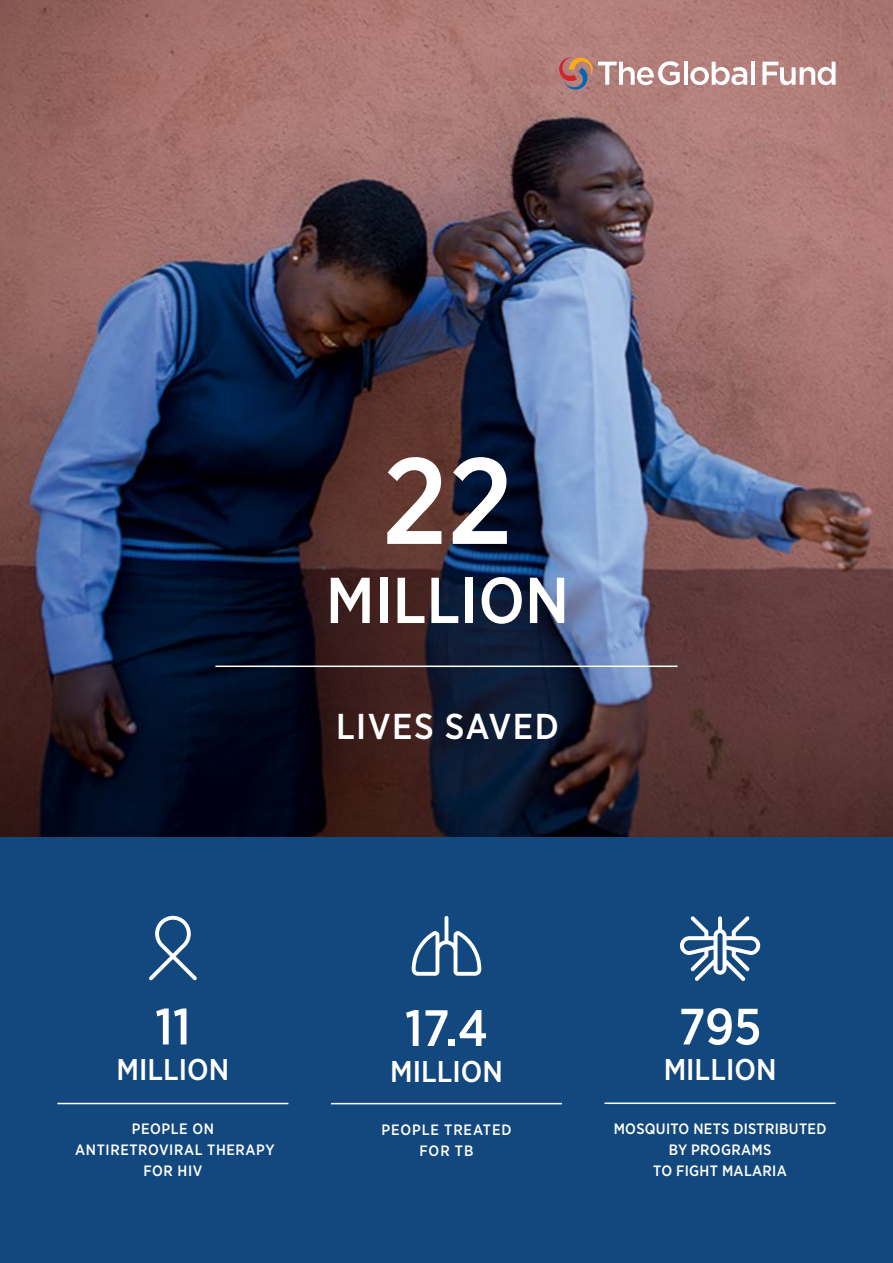
<style>
.page{position:relative;width:893px;height:1263px;background:#fff}
.page>*{position:absolute;margin:0;border:0;box-sizing:border-box;transform-origin:0 0}
.t1{font:500 122.25px "Gotham Narrow";color:#fff}
.t2{font:500 64.65px "Gotham Narrow";color:#fff}
.t3{font:500 51px "Gotham Narrow";color:#fff}
.t4{font:500 36px "Gotham Narrow";letter-spacing:.04em;color:#fff}
.t5{font:500 30px "Gotham Narrow";color:#fff}
.t6{font:500 15px/21px "Gotham Narrow";letter-spacing:.025em;color:#fff;text-align:center}
.t7{font:500 15px/21px "Gotham Narrow";letter-spacing:.06em;color:#fff;text-align:center}
</style>
<div class="page">
<img style="left:0;top:0;width:893px;height:838px">
<div style="left:0;top:838px;width:893px;height:425px;background:#12487d"></div>
<svg style="left:557px;top:57px;width:123px;height:34px;background:#bd938e"></svg>
<hr style="left:684px;top:62px;width:4px;height:23px;background:#fff">
<svg style="left:690px;top:62px;width:57px;height:23px"></svg>
<hr style="left:751px;top:62px;width:4px;height:23px;background:#fff">
<svg style="left:762px;top:62px;width:74px;height:23px"></svg>
<hr style="left:57px;top:1103px;width:231px;height:1px;background:#fff">
<svg style="left:149px;top:916px;width:48px;height:64px"></svg>
<svg style="left:412px;top:916px;width:69px;height:60px"></svg>
<hr style="left:331px;top:1103px;width:231px;height:1px;background:#fff">
<svg style="left:680px;top:916px;width:80px;height:65px"></svg>
<hr style="left:604px;top:1102px;width:232px;height:2px;background:#fff">
<hr style="left:215px;top:665px;width:462px;height:2px;background:#fff">
<h1 class="t1" style="left:382px;top:423px;width:132px">22</h1>
<h2 class="t2" style="left:326px;top:559px;width:245px">MILLION</h2>
<h3 class="t4" style="left:336px;top:703px;width:224px">LIVES SAVED</h3>
<h3 class="t3" style="left:155px;top:994px;width:37px">11</h3>
<h3 class="t5" style="left:117px;top:1051px;width:114px">MILLION</h3>
<p class="t6" style="left:75px;top:1118px;width:201px">PEOPLE ON<br>ANTIRETROVIRAL THERAPY<br>FOR HIV</p>
<h3 class="t3" style="left:405px;top:996px;width:85px">17.4</h3>
<h3 class="t5" style="left:390px;top:1052px;width:114px">MILLION</h3>
<p class="t7" style="left:381px;top:1119px;width:132px">PEOPLE TREATED<br>FOR TB</p>
<h3 class="t3" style="left:679px;top:994px;width:84px">795</h3>
<h3 class="t5" style="left:664px;top:1051px;width:114px">MILLION</h3>
<p class="t6" style="left:614px;top:1118px;width:214px">MOSQUITO NETS DISTRIBUTED<br>BY PROGRAMS<br>TO FIGHT MALARIA</p>
</div>
